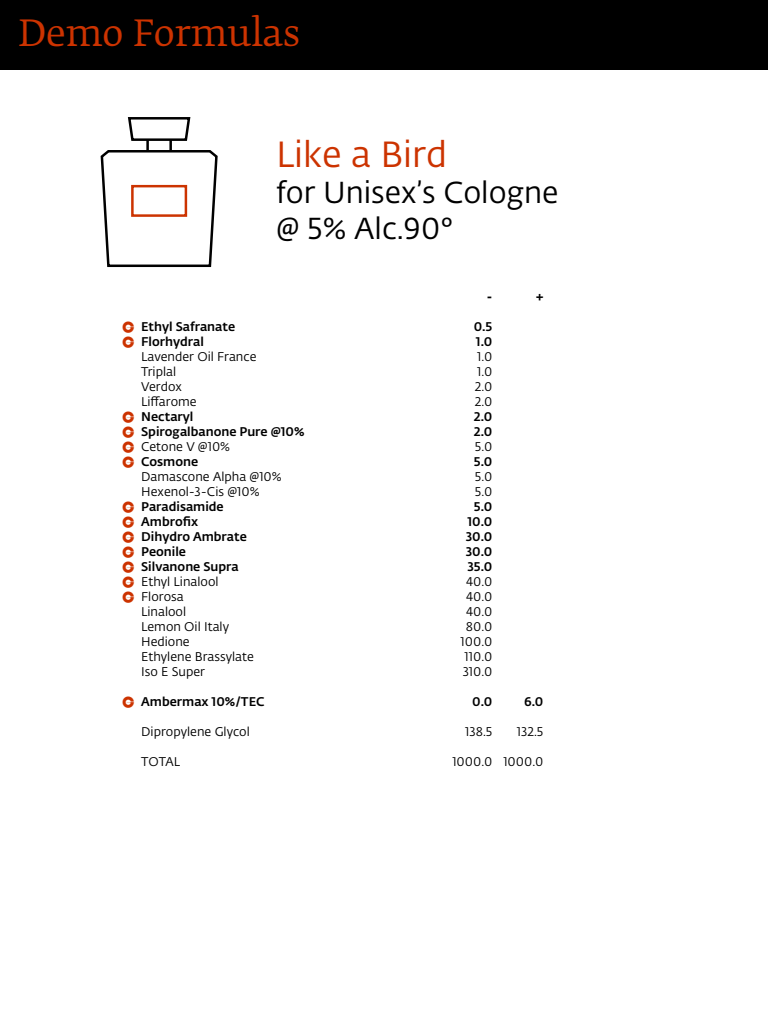
<style>
.page{position:relative;width:768px;height:1024px;background:#fff}
.page>*{position:absolute;margin:0;border:0;box-sizing:border-box;transform-origin:0 0}
.t1{font:36px "Fedra Serif B Pro";color:#c30}
.t2{font:36px "Fedra Sans Alt Pro Book LF";color:#c30}
.t3{font:30px "Fedra Sans Alt Pro Book LF";color:#000}
.t4{font:12.5px "Fedra Sans Alt Pro Book LF";color:#000}
.t5{font:12.5px "Fedra Sans Alt Pro Med LF";color:#000}
.t6{font:12.5px "Givaubats";color:#c30}
.t7{font:12.5px "Fedra Sans Alt Pro Bold LF";color:#000}
</style>
<div class="page">
<svg style="left:100px;top:117px;width:118px;height:150px"></svg>
<hr style="left:146px;top:121px;width:26px;height:3px;background:#fff">
<div style="left:0;top:0;width:768px;height:70px;background:#000"></div>
<p class="t1" style="left:18px;top:13px;width:284px">Demo Formulas</p>
<p class="t2" style="left:276px;top:129px;width:173px">Like a Bird</p>
<p class="t3" style="left:276px;top:172px;width:284px">for Unisex’s Cologne</p>
<p class="t3" style="left:276px;top:208px;width:179px">@ 5% Alc.90°</p>
<p class="t6" style="left:122px;top:322px;width:14px">N</p>
<p class="t6" style="left:122px;top:337px;width:14px">N</p>
<p class="t5" style="left:141px;top:317px;width:96px">Ethyl Safranate</p>
<p class="t5" style="left:141px;top:332px;width:64px">Florhydral</p>
<p class="t4" style="left:141px;top:348px;width:117px">Lavender Oil France</p>
<p class="t4" style="left:141px;top:363px;width:36px">Triplal</p>
<p class="t4" style="left:141px;top:378px;width:42px">Verdox</p>
<p class="t4" style="left:141px;top:393px;width:57px">Liffarome</p>
<p class="t5" style="left:141px;top:407px;width:54px">Nectaryl</p>
<p class="t5" style="left:141px;top:422px;width:165px">Spirogalbanone Pure @10%</p>
<p class="t4" style="left:141px;top:438px;width:90px">Cetone V @10%</p>
<p class="t5" style="left:141px;top:452px;width:58px">Cosmone</p>
<p class="t4" style="left:141px;top:468px;width:142px">Damascone Alpha @10%</p>
<p class="t4" style="left:141px;top:483px;width:120px">Hexenol-3-Cis @10%</p>
<p class="t5" style="left:141px;top:497px;width:84px">Paradisamide</p>
<p class="t5" style="left:141px;top:512px;width:58px">Ambrofix</p>
<p class="t5" style="left:141px;top:527px;width:107px">Dihydro Ambrate</p>
<p class="t5" style="left:141px;top:542px;width:46px">Peonile</p>
<p class="t5" style="left:141px;top:557px;width:99px">Silvanone Supra</p>
<p class="t4" style="left:141px;top:573px;width:79px">Ethyl Linalool</p>
<p class="t4" style="left:141px;top:588px;width:44px">Florosa</p>
<p class="t4" style="left:141px;top:603px;width:46px">Linalool</p>
<p class="t4" style="left:141px;top:618px;width:89px">Lemon Oil Italy</p>
<p class="t4" style="left:141px;top:633px;width:50px">Hedione</p>
<p class="t4" style="left:141px;top:648px;width:114px">Ethylene Brassylate</p>
<p class="t4" style="left:141px;top:663px;width:65px">Iso E Super</p>
<p class="t5" style="left:141px;top:692px;width:125px">Ambermax 10%/TEC</p>
<p class="t4" style="left:141px;top:723px;width:110px">Dipropylene Glycol</p>
<p class="t4" style="left:141px;top:753px;width:40px">TOTAL</p>
<p class="t6" style="left:122px;top:412px;width:14px">N</p>
<p class="t6" style="left:122px;top:427px;width:14px">N</p>
<p class="t6" style="left:122px;top:442px;width:14px">N</p>
<p class="t6" style="left:122px;top:457px;width:14px">N</p>
<p class="t6" style="left:122px;top:502px;width:14px">N</p>
<p class="t6" style="left:122px;top:517px;width:14px">N</p>
<p class="t6" style="left:122px;top:532px;width:14px">N</p>
<p class="t6" style="left:122px;top:547px;width:14px">N</p>
<p class="t6" style="left:122px;top:562px;width:14px">N</p>
<p class="t6" style="left:122px;top:577px;width:14px">N</p>
<p class="t6" style="left:122px;top:592px;width:14px">N</p>
<p class="t6" style="left:122px;top:697px;width:14px">N</p>
<p class="t7" style="left:487px;top:286px;width:7px">-</p>
<p class="t5" style="left:474px;top:317px;width:20px">0.5</p>
<p class="t5" style="left:476px;top:332px;width:18px">1.0</p>
<p class="t4" style="left:477px;top:348px;width:17px">1.0</p>
<p class="t4" style="left:477px;top:363px;width:17px">1.0</p>
<p class="t4" style="left:475px;top:378px;width:19px">2.0</p>
<p class="t4" style="left:475px;top:393px;width:19px">2.0</p>
<p class="t5" style="left:474px;top:407px;width:20px">2.0</p>
<p class="t5" style="left:474px;top:422px;width:20px">2.0</p>
<p class="t4" style="left:475px;top:438px;width:19px">5.0</p>
<p class="t5" style="left:474px;top:452px;width:20px">5.0</p>
<p class="t4" style="left:475px;top:468px;width:19px">5.0</p>
<p class="t4" style="left:475px;top:483px;width:19px">5.0</p>
<p class="t5" style="left:474px;top:497px;width:20px">5.0</p>
<p class="t5" style="left:467px;top:512px;width:26px">10.0</p>
<p class="t5" style="left:466px;top:527px;width:28px">30.0</p>
<p class="t5" style="left:466px;top:542px;width:28px">30.0</p>
<p class="t5" style="left:467px;top:557px;width:26px">35.0</p>
<p class="t4" style="left:466px;top:573px;width:28px">40.0</p>
<p class="t4" style="left:466px;top:588px;width:28px">40.0</p>
<p class="t4" style="left:466px;top:603px;width:28px">40.0</p>
<p class="t4" style="left:466px;top:618px;width:28px">80.0</p>
<p class="t4" style="left:461px;top:633px;width:33px">100.0</p>
<p class="t4" style="left:465px;top:648px;width:29px">110.0</p>
<p class="t4" style="left:463px;top:663px;width:31px">310.0</p>
<p class="t5" style="left:472px;top:692px;width:22px">0.0</p>
<p class="t4" style="left:465px;top:723px;width:29px">138.5</p>
<p class="t4" style="left:452px;top:753px;width:42px">1000.0</p>
<p class="t7" style="left:536px;top:286px;width:9px">+</p>
<p class="t5" style="left:524px;top:692px;width:21px">6.0</p>
<p class="t4" style="left:517px;top:723px;width:28px">132.5</p>
<p class="t4" style="left:503px;top:753px;width:42px">1000.0</p>
</div>
